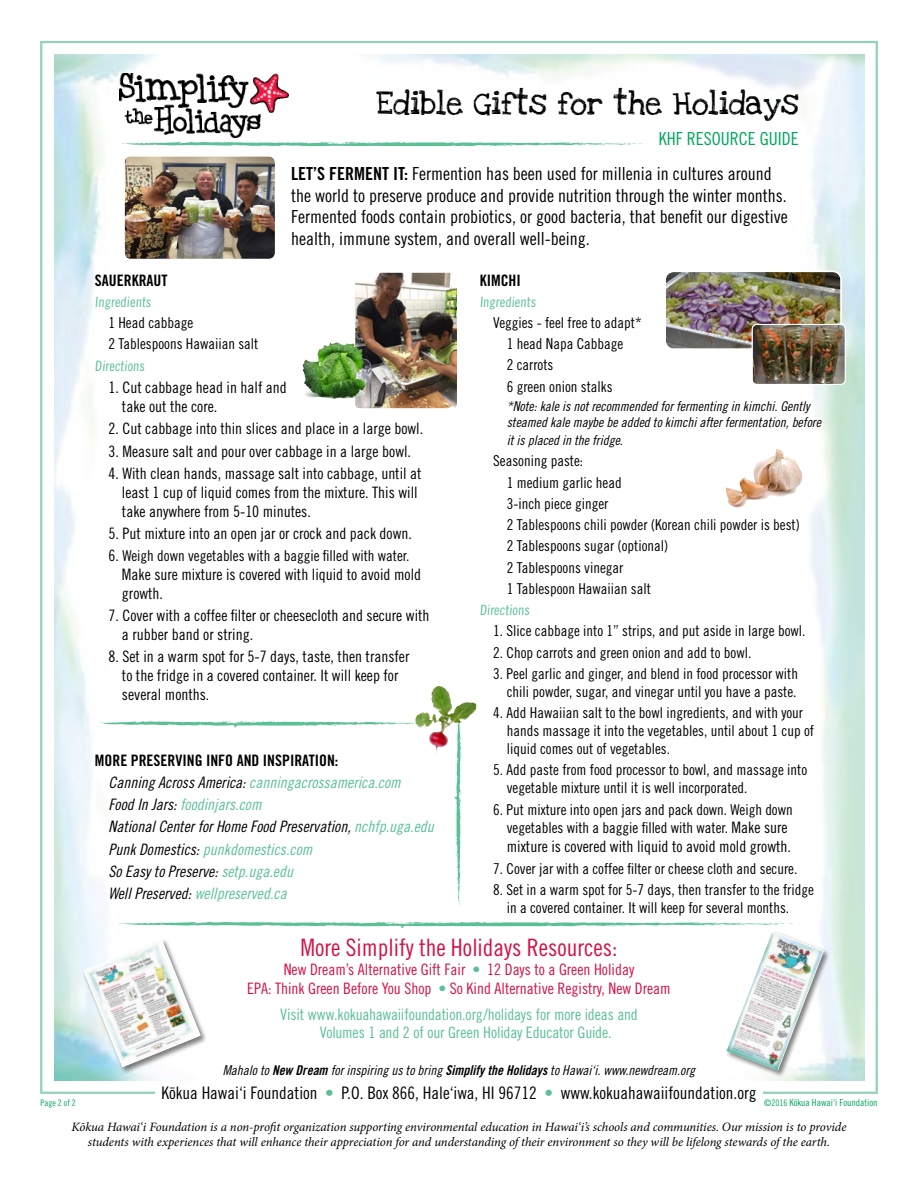
<style>
.page{position:relative;width:918px;height:1188px;background:#fff}
.page>*{position:absolute;margin:0;border:0;box-sizing:border-box;transform-origin:0 0}
.t1{font:24px "Trade Gothic Cond Eighteen";color:#d31245}
.t2{font:24px "Love Ya Like A Sister";color:#000}
.t3{font:18px/21.6px "Trade Gothic Cond Eighteen";color:#000}
.t4{font:18px "Trade Gothic Cond Eighteen";color:#00a65d}
.t5{font:17.25px "Trade Gothic Cond Eighteen";color:#000}
.t6{font:15.75px/18.9px "Trade Gothic Cond Eighteen";color:#000}
.t7{font:15.75px/22.2px "Trade Gothic Cond Eighteen Obl";color:#000}
.t8{font:15.75px/18.9px "Trade Gothic Cond Eighteen";color:#d31245;text-align:center}
.t9{font:15.75px/18.9px "Trade Gothic Cond Eighteen";letter-spacing:-.01em;color:#5bc096}
.t10{font:15.75px "Trade Gothic Bold Cond Twenty";color:#000}
.t11{font:15px/21.3px "Trade Gothic Cond Eighteen";color:#000}
.t12{font:14.25px "Trade Gothic Cond Eighteen";color:#5bc096}
.t13{font:13.5px/16.2px "Trade Gothic Cond Eighteen Obl";color:#000}
.t14{font:italic 12.75px/15.3px "Minion Pro";letter-spacing:-.01em;color:#000;text-align:center}
.t15{font:9.75px "Trade Gothic Cond Eighteen";color:#00a65d}
.t16{font:9px "Trade Gothic Cond Eighteen";color:#00a65d}
.s1{font-family:"Trade Gothic Bold Cond Twenty"}
.s2{font-size:15.75px}
.s3{font-size:15px}
.s4{color:#5bc096}
.s5{font-family:"Trade Gothic Bold Cond Twenty Obl"}
.s6{font-size:9px}
</style>
<div class="page">
<img style="left:54px;top:55px;width:810px;height:1026px">
<svg style="left:121px;top:142px;width:527px;height:5px"></svg>
<img style="left:119px;top:73px;width:169px;height:64px">
<div style="left:82px;top:937px;width:126px;height:137px;background:#000;opacity:.5"></div>
<div style="left:725px;top:930px;width:106px;height:148px;background:#000;opacity:.5"></div>
<svg style="left:83px;top:922px;width:741px;height:149px"></svg>
<img style="left:727px;top:932px;width:96px;height:138px">
<img style="left:666px;top:272px;width:174px;height:77px">
<div style="left:664px;top:271px;width:178px;height:79px;border:2px solid #fff;border-radius:8px"></div>
<img style="left:126px;top:158px;width:148px;height:100px">
<div style="left:122px;top:154px;width:156px;height:108px;border:3px solid #fff;border-radius:7px"></div>
<img style="left:754px;top:326px;width:90px;height:57px">
<div style="left:752px;top:324px;width:94px;height:61px;border:1px solid #fff;border-radius:5px"></div>
<img style="left:356px;top:274px;width:100px;height:133px">
<div style="left:353px;top:271px;width:106px;height:139px;border:2px solid #fff;border-radius:5px"></div>
<img style="left:302px;top:342px;width:35px;height:50px">
<svg style="left:449px;top:718px;width:13px;height:190px"></svg>
<svg style="left:100px;top:721px;width:324px;height:12px"></svg>
<img style="left:415px;top:686px;width:30px;height:42px">
<img style="left:725px;top:449px;width:52px;height:59px">
<h1 class="t2" style="left:377px;top:86px;width:424px">Edible Gifts for the Holidays</h1>
<p class="t4" style="left:659px;top:128px;width:141px">KHF RESOURCE GUIDE</p>
<p class="t3" style="left:291px;top:163px;width:498px"><span class="s1">LET’S FERMENT IT:</span> Fermention has been used for millenia in cultures around the world to preserve produce and provide nutrition through the winter months.<br>Fermented foods contain probiotics, or good bacteria, that benefit our digestive health, immune system, and overall well-being.</p>
<p class="t10" style="left:95px;top:271px;width:74px">SAUERKRAUT</p>
<p class="t12" style="left:95px;top:293px;width:59px">Ingredients</p>
<p class="t11" style="left:108px;top:312px;width:151px">1 Head cabbage<br>2 Tablespoons Hawaiian salt</p>
<p class="t12" style="left:95px;top:358px;width:53px">Directions</p>
<p class="t6" style="left:122px;top:378px;width:166px;text-indent:-13px">1. Cut cabbage head in half and take out the core.</p>
<p class="t6" style="left:108px;top:419px;width:316px">2. Cut cabbage into thin slices and place in a large bowl.</p>
<p class="t6" style="left:108px;top:441px;width:304px">3. Measure salt and pour over cabbage in a large bowl.</p>
<p class="t6" style="left:122px;top:463px;width:301px;text-indent:-13px">4. With clean hands, massage salt into cabbage, until at least 1 cup of liquid comes from the mixture. This will take anywhere from 5-10 minutes.</p>
<p class="t6" style="left:108px;top:523px;width:305px">5. Put mixture into an open jar or crock and pack down.</p>
<p class="t11" style="left:108px;top:545px;width:303px"><span class="s2">6.</span> Weigh down vegetables with a baggie filled with water.</p>
<p class="t6" style="left:122px;top:564px;width:301px">Make sure mixture is covered with liquid to avoid mold growth.</p>
<p class="t6" style="left:122px;top:605px;width:309px;text-indent:-13px">7. Cover with a coffee filter or cheesecloth and secure with a rubber band or string.</p>
<p class="t6" style="left:122px;top:647px;width:289px;text-indent:-13px">8. Set in a warm spot for 5-7 days, taste, then transfer to the fridge in a covered container. It will keep for several months<span class="s3">.</span></p>
<p class="t10" style="left:95px;top:751px;width:245px">MORE PRESERVING INFO AND INSPIRATION:</p>
<p class="t7" style="left:108px;top:771px;width:327px">Canning Across America: <span class="s4">canningacrossamerica.com<br></span>Food In Jars: <span class="s4">foodinjars.com<br></span>National Center for Home Food Preservation, <span class="s4">nchfp.uga.edu </span>Punk Domestics: <span class="s4">punkdomestics.com<br></span>So Easy to Preserve: <span class="s4">setp.uga.edu<br></span>Well Preserved: <span class="s4">wellpreserved.ca</span></p>
<p class="t10" style="left:480px;top:271px;width:43px">KIMCHI</p>
<p class="t12" style="left:480px;top:293px;width:59px">Ingredients</p>
<p class="t11" style="left:507px;top:312px;width:137px;text-indent:-14px">Veggies - feel free to adapt*<br>1 head Napa Cabbage<br>2 carrots<br>6 green onion stalks</p>
<p class="t13" style="left:507px;top:398px;width:316px">*Note: kale is not recommended for fermenting in kimchi. Gently steamed kale maybe be added to kimchi after fermentation, before</p>
<p class="t13" style="left:507px;top:432px;width:118px">it is placed in the fridge.</p>
<p class="t11" style="left:507px;top:450px;width:295px;text-indent:-14px">Seasoning paste:<br>1 medium garlic head<br>3-inch piece ginger<br>2 Tablespoons chili powder (Korean chili powder is best)<br>2 Tablespoons sugar (optional)<br>2 Tablespoons vinegar<br>1 Tablespoon Hawaiian salt</p>
<p class="t12" style="left:480px;top:602px;width:53px">Directions</p>
<p class="t11" style="left:493px;top:620px;width:314px">1. Slice cabbage into 1” strips, and put aside in large bowl.</p>
<p class="t11" style="left:493px;top:641px;width:260px">2. Chop carrots and green onion and add to bowl.</p>
<p class="t11" style="left:493px;top:664px;width:306px;line-height:18px;text-align:right">3. Peel garlic and ginger, and blend in food processor with chili powder, sugar, and vinegar until you have a paste.</p>
<p class="t11" style="left:507px;top:704px;width:309px;line-height:18px;text-indent:-14px">4. Add Hawaiian salt to the bowl ingredients, and with your hands massage it into the vegetables, until about 1 cup of liquid comes out of vegetables.</p>
<p class="t11" style="left:507px;top:761px;width:302px;line-height:18px;text-indent:-14px">5. Add paste from food processor to bowl, and massage into vegetable mixture until it is well incorporated.</p>
<p class="t11" style="left:493px;top:800px;width:301px;line-height:18.9px;text-align:center">6. Put mixture into open jars and pack down. Weigh down vegetables with a baggie filled with water. <span class="s2">Make sure</span></p>
<p class="t6" style="left:507px;top:837px;width:286px">mixture is covered with liquid to avoid mold growth.</p>
<p class="t11" style="left:493px;top:857px;width:306px">7. Cover jar with a coffee filter or cheese cloth and secure.</p>
<p class="t11" style="left:507px;top:880px;width:309px;line-height:18px;text-indent:-14px">8. Set in a warm spot for 5-7 days, then transfer to the fridge in a covered container. It will keep for several months.</p>
<h1 class="t1" style="left:300px;top:933px;width:319px">More Simplify the Holidays Resources:</h1>
<p class="t8" style="left:247px;top:960px;width:425px">New Dream’s Alternative Gift Fair <span class="s4">•</span> 12 Days to a Green Holiday<br>EPA: Think Green Before You Shop <span class="s4">•</span> So Kind Alternative Registry, New Dream</p>
<p class="t9" style="left:320px;top:1004px;width:320px;text-indent:-40px">Visit www.kokuahawaiifoundation.org/holidays for more ideas and<br>Volumes 1 and 2 of our Green Holiday Educator Guide.</p>
<p class="t13" style="left:223px;top:1062px;width:474px">Mahalo to <span class="s5">New Dream</span> for inspiring us to bring <span class="s5">Simplify the Holidays</span> to Hawai‘i. www.newdream.org</p>
<p class="t5" style="left:161px;top:1082px;width:597px">K¯okua Hawai‘i Foundation <span class="s4">•</span> P.O. Box 866, Hale‘iwa, HI 96712 <span class="s4">•</span> www.kokuahawaiifoundation.org</p>
<p class="t16" style="left:40px;top:1097px;width:37px">Page 2 of 2</p>
<p class="t15" style="left:764px;top:1097px;width:115px"><span class="s6">©2016</span> Ko¯kua Hawai‘i Foundation</p>
<p class="t14" style="left:71px;top:1119px;width:777px">Kōkua Hawai‘i Foundation is a non-profit organization supporting environmental education in Hawai‘i’s schools and communities. Our mission is to provide students with experiences that will enhance their appreciation for and understanding of their environment so they will be lifelong stewards of the earth.</p>
</div>
